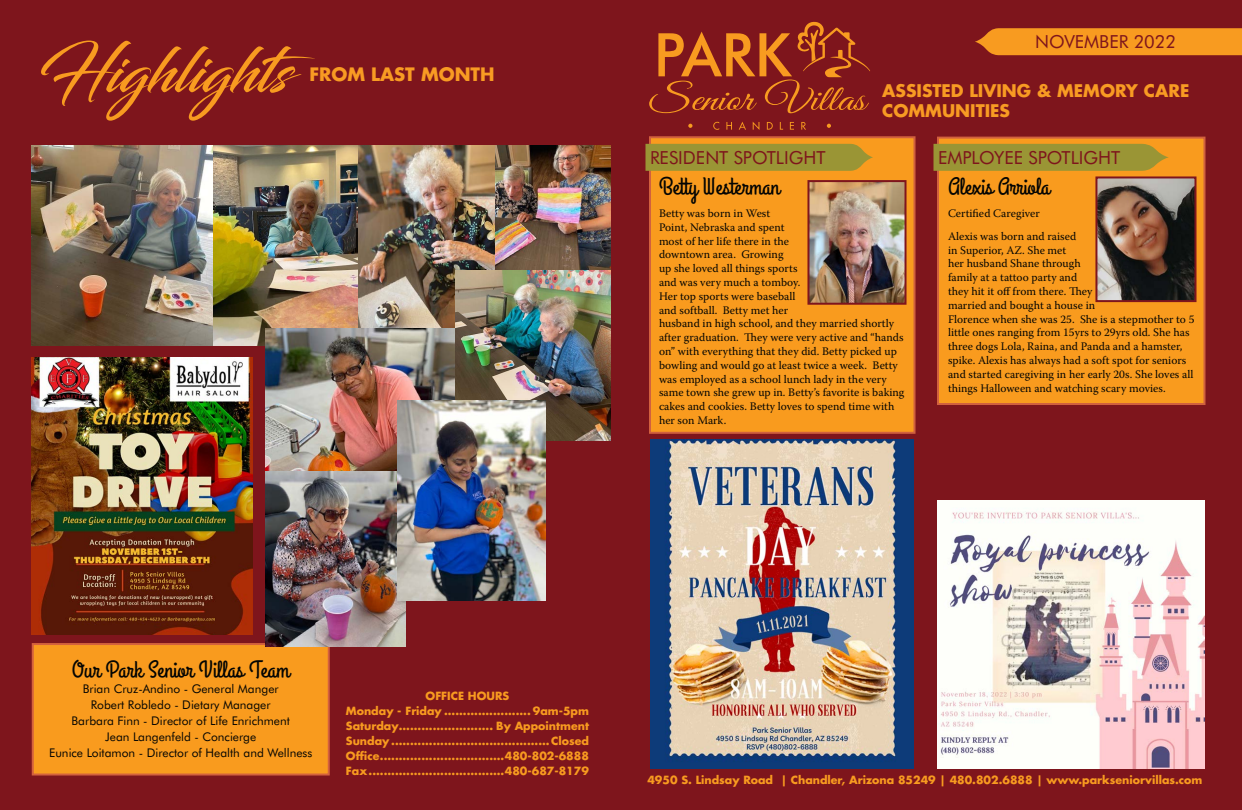
<style>
.page{position:relative;width:1242px;height:810px;background:#7e151c}
.page>*{position:absolute;margin:0;border:0;box-sizing:border-box;transform-origin:0 0}
.t1{font:62px "Blacksword";color:#f89b20}
.Body_Text{font:24px "Grand Hotel";color:#040503}
.t2{font:18px "Futura BT";color:#7e151c}
.t3{font:700 18px "Futura Std";color:#f89b23}
.t4{font:700 17px "Futura Std";color:#f89b23}
.t5{font:12px "Futura BT";color:#040503}
.Body_Text-2{font:11.5px/13.8px "Warnock Pro";color:#040503}
.t6{font:700 11px "Futura Std";color:#f89b20}
</style>
<div class="page">
<svg style="left:975px;top:28px;width:267px;height:27px;background:#f2941f"></svg>
<div style="left:649px;top:136px;width:267px;height:298px;background:#f99b1e;border:2px solid #d1603e"></div>
<svg style="left:646px;top:144px;width:227px;height:27px;background:#9e9533"></svg>
<div style="left:937px;top:137px;width:269px;height:268px;background:#f99b1e;border:2px solid #d1603e"></div>
<svg style="left:933px;top:144px;width:236px;height:27px;background:#9f9533"></svg>
<div style="left:33px;top:644px;width:296px;height:131px;background:#f99b1e"></div>
<div style="left:32px;top:643px;width:298px;height:133px;border:2px solid #d4613d"></div>
<svg style="left:649px;top:22px;width:221px;height:91px"></svg>
<svg style="left:713px;top:122px;width:6px;height:8px"></svg>
<svg style="left:726px;top:122px;width:6px;height:8px"></svg>
<svg style="left:739px;top:122px;width:7px;height:8px"></svg>
<svg style="left:753px;top:122px;width:6px;height:8px"></svg>
<svg style="left:767px;top:122px;width:6px;height:8px"></svg>
<svg style="left:780px;top:122px;width:3px;height:8px"></svg>
<svg style="left:790px;top:122px;width:4px;height:8px"></svg>
<svg style="left:801px;top:122px;width:5px;height:8px"></svg>
<svg style="left:688px;top:124px;width:4px;height:4px"></svg>
<svg style="left:827px;top:124px;width:4px;height:4px"></svg>
<img style="left:937px;top:501px;width:267px;height:268px">
<img style="left:32px;top:358px;width:221px;height:277px">
<img style="left:650px;top:440px;width:264px;height:329px">
<img style="left:810px;top:183px;width:94px;height:119px">
<div style="left:807px;top:180px;width:100px;height:125px;border:2px solid #7e151d"></div>
<img style="left:1098px;top:179px;width:95px;height:120px">
<div style="left:1095px;top:176px;width:101px;height:126px;border:2px solid #7e151d"></div>
<img style="left:32px;top:146px;width:182px;height:199px">
<img style="left:495px;top:146px;width:115px;height:125px">
<img style="left:214px;top:146px;width:144px;height:199px">
<img style="left:358px;top:146px;width:137px;height:182px">
<img style="left:265px;top:328px;width:191px;height:143px">
<img style="left:265px;top:471px;width:141px;height:176px">
<img style="left:456px;top:271px;width:154px;height:169px">
<img style="left:398px;top:401px;width:147px;height:200px">
<p class="t1" style="left:38px;top:34px;width:279px">Highlights</p>
<p class="t3" style="left:309px;top:62px;width:187px">FROM LAST MONTH</p>
<p class="t2" style="left:1035px;top:31px;width:143px">NOVEMBER 2022</p>
<p class="t4" style="left:882px;top:79px;width:309px">ASSISTED LIVING &amp; MEMORY CARE</p>
<p class="t4" style="left:882px;top:100px;width:129px">COMMUNITIES</p>
<p class="t2" style="left:650px;top:147px;width:177px">RESIDENT SPOTLIGHT</p>
<p class="Body_Text" style="left:659px;top:171px;width:122px">Betty Westerman</p>
<p class="Body_Text-2" style="left:659px;top:206px;width:247px">Betty was born in West<br>Point, Nebraska and spent<br>most of her life there in the<br>downtown area. Growing<br>up she loved all things sports<br>and was very much a tomboy.<br>Her top sports were baseball<br>and softball. Betty met her<br>husband in high school, and they married shortly after graduation. They were very active and “hands on” with everything that they did. Betty picked up bowling and would go at least twice a week. Betty was employed as a school lunch lady in the very same town she grew up in. Betty’s favorite is baking cakes and cookies. Betty loves to spend time with her son Mark.</p>
<p class="t2" style="left:938px;top:147px;width:184px">EMPLOYEE SPOTLIGHT</p>
<p class="Body_Text" style="left:948px;top:171px;width:103px">Alexis Arriola</p>
<p class="Body_Text-2" style="left:948px;top:206px;width:93px">Certified Caregiver</p>
<p class="Body_Text-2" style="left:948px;top:229px;width:248px">Alexis was born and raised<br>in Superior, AZ. She met<br>her husband Shane through<br>family at a tattoo party and<br>they hit it off from there. They<br>married and bought a house in<br>Florence when she was 25. She is a stepmother to 5 little ones ranging from 15yrs to 29yrs old. She has three dogs Lola, Raina, and Panda and a hamster, spike. Alexis has always had a soft spot for seniors and started caregiving in her early 20s. She loves all things Halloween and watching scary movies.</p>
<p class="Body_Text" style="left:72px;top:654px;width:219px">Our Park Senior Villas Team</p>
<p class="t5" style="left:83px;top:681px;width:197px">Brian Cruz-Andino - General Manger</p>
<p class="t5" style="left:91px;top:697px;width:181px">Robert Robledo - Dietary Manager</p>
<p class="t5" style="left:72px;top:713px;width:220px">Barbara Finn - Director of Life Enrichment</p>
<p class="t5" style="left:105px;top:729px;width:153px">Jean Langenfeld - Concierge</p>
<p class="t5" style="left:49px;top:745px;width:265px">Eunice Loitamon - Director of Health and Wellness</p>
<p class="t6" style="left:426px;top:688px;width:85px">OFFICE HOURS</p>
<p class="t6" style="left:346px;top:703px;width:244px">Monday - Friday ....................... 9am-5pm</p>
<p class="t6" style="left:346px;top:718px;width:245px">Saturday......................... By Appointment</p>
<p class="t6" style="left:346px;top:733px;width:245px">Sunday ..........................................Closed</p>
<p class="t6" style="left:346px;top:748px;width:245px">Office.................................480-802-6888</p>
<p class="t6" style="left:346px;top:763px;width:245px">Fax....................................480-687-8179</p>
<p class="t6" style="left:647px;top:772px;width:556px">4950 S. Lindsay Road | Chandler, Arizona 85249 | 480.802.6888 | www.parkseniorvillas.com</p>
</div>
